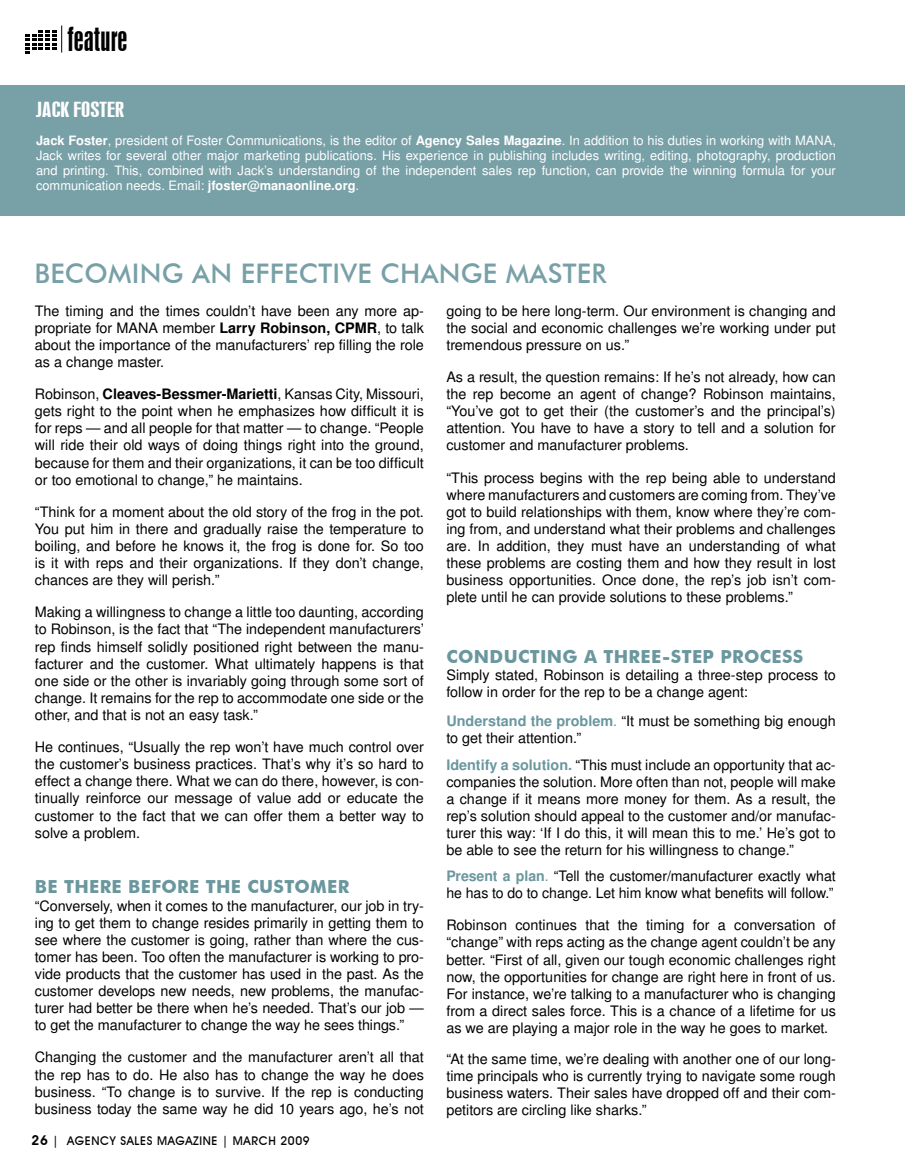
<style>
.page{position:relative;width:905px;height:1175px;background:#fff}
.page>*{position:absolute;margin:0;border:0;box-sizing:border-box;transform-origin:0 0}
.t1{font:31.05px "Swiss 924 BT Regular B";color:#000}
.t2{font:500 27px "Futura BT";letter-spacing:.01em;color:#78a0a7}
.t3{font:19.5px "Swiss 924 BT Regular B";color:#fff;scale:1.25 1}
.t4{font:700 18px "Futura BT";letter-spacing:.02em;color:#6a979e}
.t5{font:14.25px/17.1px "Turkish Sans SSK";color:#000;text-align:justify}
.t6{font:12.75px/15px "Turkish Sans SSK";color:#fff;text-align:justify}
.t7{font:500 12px "Avant Garde IT Cby BT";letter-spacing:.05em;color:#000}
.s1{font-weight:700}
.s2{font-weight:600;font-size:13.5px}
.s3{font-weight:700;color:#6a979e}
.s4{color:#6a979e}
</style>
<div class="page">
<svg style="left:26px;top:26px;width:36px;height:28px"></svg>
<div style="left:0;top:86px;width:904px;height:130px;background:#78a0a7"></div>
<h1 class="t1" style="left:68px;top:20px;width:61px">FEATURE</h1>
<h3 class="t3" style="left:36px;top:98px;width:72px">JACK FOSTER</h3>
<p class="t6" style="left:36px;top:133px;width:801px"><span class="s1">Jack Foster</span>, president of Foster Communications, is the editor of <span class="s1">Agency Sales Magazine</span>. In addition to his duties in working with MANA, Jack writes for several other major marketing publications. His experience in publishing includes writing, editing, photography, production and printing. This, combined with Jack’s understanding of the independent sales rep function, can provide the winning formula for your communication needs. Email: <span class="s1">jfoster@manaonline.org</span>.</p>
<h2 class="t2" style="left:34px;top:257px;width:573px">BECOMING AN EFFECTIVE CHANGE MASTER</h2>
<p class="t5" style="left:35px;top:302px;width:390px">The timing and the times couldn’t have been any more ap&shy;propriate for MANA member <span class="s1">Larry Robinson, CPMR</span>, to talk about the importance of the manufacturers’ rep filling the role as a change master.</p>
<p class="t5" style="left:35px;top:385px;width:390px">Robinson, <span class="s1">Cleaves-Bessmer-Marietti</span>, Kansas City, Missouri, gets right to the point when he emphasizes how difficult it is for reps — and all people for that matter — to change. “People will ride their old ways of doing things right into the ground, because for them and their organizations, it can be too difficult or too emotional to change,” he maintains.</p>
<p class="t5" style="left:35px;top:503px;width:390px">“Think for a moment about the old story of the frog in the pot.<br>You put him in there and gradually raise the temperature to boiling, and before he knows it, the frog is done for. So too is it with reps and their organizations. If they don’t change, chances are they will perish.”</p>
<p class="t5" style="left:35px;top:603px;width:390px">Making a willingness to change a little too daunting, according to Robinson, is the fact that “The independent manufacturers’ rep finds himself solidly positioned right between the manu&shy;facturer and the customer. What ultimately happens is that one side or the other is invariably going through some sort of change. It remains for the rep to accommodate one side or the other, and that is not an easy task.”</p>
<p class="t5" style="left:35px;top:738px;width:390px">He continues, “Usually the rep won’t have much control over the customer’s business practices. That’s why it’s so hard to effect a change there. What we can do there, however, is con&shy;tinually reinforce our message of value add or educate the customer to the fact that we can offer them a better way to solve a problem.</p>
<p class="t4" style="left:35px;top:876px;width:316px">BE THERE BEFORE THE CUSTOMER</p>
<p class="t5" style="left:35px;top:896px;width:390px">“Conversely, when it comes to the manufacturer, our job in try&shy;ing to get them to change resides primarily in getting them to see where the customer is going, rather than where the cus&shy;tomer has been. Too often the manufacturer is working to pro&shy;vide products that the customer has used in the past. As the customer develops new needs, new problems, the manufac&shy;turer had better be there when he’s needed. That’s our job — to get the manufacturer to change the way he sees things.”</p>
<p class="t5" style="left:35px;top:1048px;width:390px">Changing the customer and the manufacturer aren’t all that the rep has to do. He also has to change the way he does business. “To change is to survive. If the rep is conducting business today the same way he did 10 years ago, he’s not</p>
<p class="t7" style="left:32px;top:1133px;width:280px"><span class="s2">26</span> | AGENCY SALES MAGAZINE | MARCH 2009</p>
<p class="t5" style="left:446px;top:302px;width:391px">going to be here long-term. Our environment is changing and the social and economic challenges we’re working under put tremendous pressure on us.”</p>
<p class="t5" style="left:446px;top:368px;width:391px">As a result, the question remains: If he’s not already, how can the rep become an agent of change? Robinson maintains, “You’ve got to get their (the customer’s and the principal’s) attention. You have to have a story to tell and a solution for customer and manufacturer problems.</p>
<p class="t5" style="left:446px;top:469px;width:391px">“This process begins with the rep being able to understand where manufacturers and customers are coming from. They’ve got to build relationships with them, know where they’re com&shy;ing from, and understand what their problems and challenges are. In addition, they must have an understanding of what these problems are costing them and how they result in lost business opportunities. Once done, the rep’s job isn’t com&shy;plete until he can provide solutions to these problems.”</p>
<p class="t4" style="left:446px;top:645px;width:358px">CONDUCTING A THREE-STEP PROCESS</p>
<p class="t5" style="left:446px;top:666px;width:391px">Simply stated, Robinson is detailing a three-step process to follow in order for the rep to be a change agent:</p>
<p class="t5" style="left:446px;top:712px;width:391px"><span class="s3">Understand the problem</span><span class="s4">.</span> “It must be something big enough to get their attention.”</p>
<p class="t5" style="left:446px;top:755px;width:391px"><span class="s3">Identify a solution.</span> “This must include an opportunity that ac&shy;companies the solution. More often than not, people will make a change if it means more money for them. As a result, the rep’s solution should appeal to the customer and/or manufac&shy;turer this way: ‘If I do this, it will mean this to me.’ He’s got to be able to see the return for his willingness to change.”</p>
<p class="t5" style="left:446px;top:867px;width:391px"><span class="s3">Present a plan</span><span class="s4">.</span> “Tell the customer/manufacturer exactly what he has to do to change. Let him know what benefits will follow.”</p>
<p class="t5" style="left:446px;top:916px;width:391px">Robinson continues that the timing for a conversation of “change” with reps acting as the change agent couldn’t be any better. “First of all, given our tough economic challenges right now, the opportunities for change are right here in front of us.<br>For instance, we’re talking to a manufacturer who is changing from a direct sales force. This is a chance of a lifetime for us as we are playing a major role in the way he goes to market.</p>
<p class="t5" style="left:446px;top:1049px;width:391px">“At the same time, we’re dealing with another one of our long&shy;time principals who is currently trying to navigate some rough business waters. Their sales have dropped off and their com&shy;petitors are circling like sharks.”</p>
</div>
